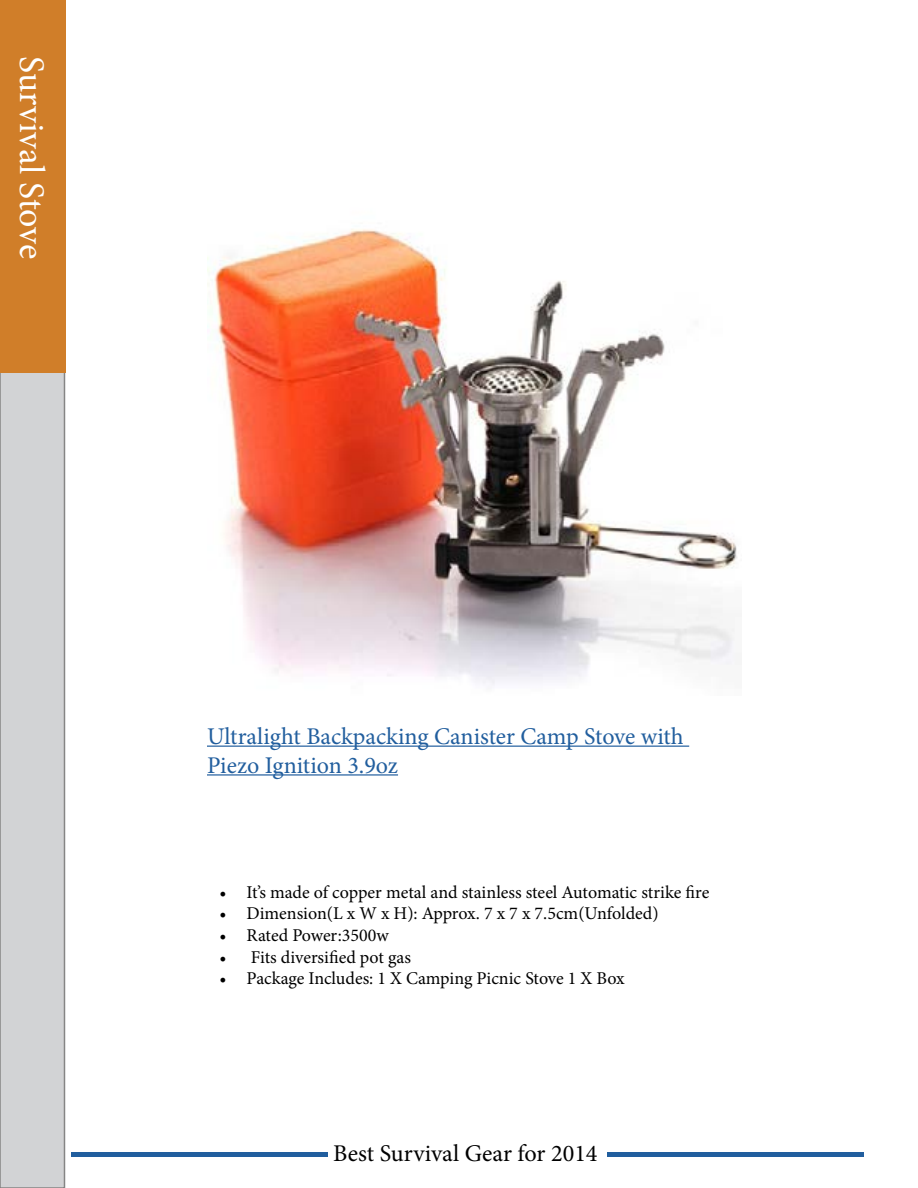
<style>
.page{position:relative;width:918px;height:1188px;background:#fff}
.page>*{position:absolute;margin:0;border:0;box-sizing:border-box;transform-origin:0 0}
.t1{font:36px "Minion Pro";letter-spacing:-.005em;color:#fff}
.t2{font:24px/28.8px "Minion Pro";color:#215e9e}
.t3{font:24px "Minion Pro";color:#000}
.t4{font:18px "Minion Pro";letter-spacing:-.005em;color:#000}
</style>
<div class="page">
<div style="left:0;top:0;width:64px;height:1188px;background:#d2d3d5"></div>
<div style="left:608px;top:1152px;width:256px;height:5px;background:#215e9e"></div>
<div style="left:71px;top:1152px;width:256px;height:5px;background:#215e9e"></div>
<img style="left:207px;top:229px;width:530px;height:456px">
<hr style="left:207px;top:746px;width:482px;height:1px;background:#215e9e">
<hr style="left:207px;top:774px;width:191px;height:2px;background:#215e9e">
<div style="left:0;top:0;width:66px;height:373px;background:#d07e29"></div>
<h1 class="t1" style="left:56px;top:56px;width:204px;rotate:90deg">Survival Stove</h1>
<h2 class="t2" style="left:207px;top:722px;width:478px">Ultralight Backpacking Canister Camp Stove with<br>Piezo Ignition 3.9oz</h2>
<p class="t4" style="left:220px;top:880px;width:491px">• It’s made of copper metal and stainless steel Automatic strike fire</p>
<p class="t4" style="left:220px;top:902px;width:441px">• Dimension(L x W x H): Approx. 7 x 7 x 7.5cm(Unfolded)</p>
<p class="t4" style="left:220px;top:923px;width:171px">• Rated Power:3500w</p>
<p class="t4" style="left:220px;top:945px;width:193px">• Fits diversified pot gas</p>
<p class="t4" style="left:220px;top:966px;width:407px">• Package Includes: 1 X Camping Picnic Stove 1 X Box</p>
<h2 class="t3" style="left:333px;top:1138px;width:266px">Best Survival Gear for 2014</h2>
</div>
